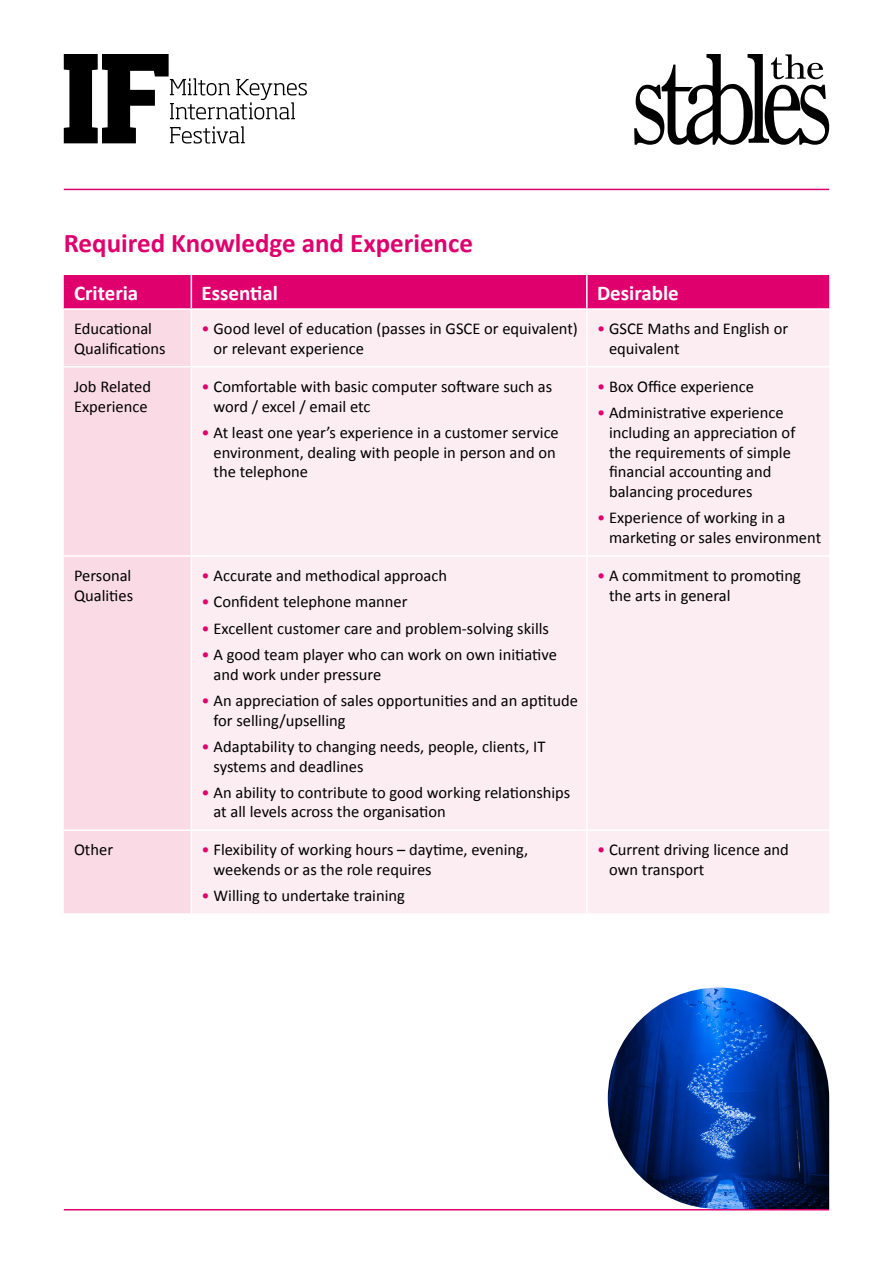
<style>
.page{position:relative;width:893px;height:1263px;background:#fff}
.page>*{position:absolute;margin:0;border:0;box-sizing:border-box;transform-origin:0 0}
.t1{font:700 27px "Calibri";color:#e0006d}
.t2{font:700 21px "Calibri";color:#fff}
.t3{font:16.5px/19.8px "Calibri";color:#000}
.s1{color:#e0006d}
</style>
<div class="page">
<hr style="left:64px;top:189px;width:765px;height:1px;background:#e0006d">
<hr style="left:64px;top:1209px;width:765px;height:1px;background:#e0006d">
<svg style="left:64px;top:54px;width:243px;height:90px"></svg>
<svg style="left:634px;top:54px;width:195px;height:91px"></svg>
<img style="left:608px;top:987px;width:221px;height:222px">
<div style="left:64px;top:275px;width:765px;height:33px;background:#e0006d"></div>
<div style="left:64px;top:310px;width:127px;height:603px;background:#fadbe5"></div>
<div style="left:192px;top:310px;width:637px;height:603px;background:#fcedf3"></div>
<hr style="left:191px;top:275px;width:1px;height:33px;background:#fff">
<hr style="left:586px;top:275px;width:2px;height:33px;background:#fff">
<hr style="left:586px;top:310px;width:2px;height:56px;background:#fff">
<hr style="left:64px;top:366px;width:127px;height:1px;background:#fff">
<hr style="left:191px;top:366px;width:396px;height:1px;background:#fff">
<hr style="left:587px;top:366px;width:242px;height:1px;background:#fff">
<hr style="left:586px;top:367px;width:2px;height:188px;background:#fff">
<hr style="left:64px;top:555px;width:127px;height:2px;background:#fff">
<hr style="left:191px;top:555px;width:396px;height:2px;background:#fff">
<hr style="left:587px;top:555px;width:242px;height:2px;background:#fff">
<hr style="left:586px;top:557px;width:2px;height:272px;background:#fff">
<hr style="left:64px;top:829px;width:127px;height:2px;background:#fff">
<hr style="left:191px;top:829px;width:396px;height:2px;background:#fff">
<hr style="left:587px;top:829px;width:242px;height:2px;background:#fff">
<hr style="left:586px;top:831px;width:2px;height:82px;background:#fff">
<h1 class="t1" style="left:64px;top:224px;width:411px">Required Knowledge and Experience</h1>
<p class="t2" style="left:74px;top:278px;width:66px">Criteria</p>
<p class="t2" style="left:202px;top:278px;width:78px">Essential</p>
<p class="t2" style="left:597px;top:278px;width:83px">Desirable</p>
<p class="t3" style="left:74px;top:318px;width:93px">Educational<br>Qualifications</p>
<p class="t3" style="left:214px;top:318px;width:366px;text-indent:-12px"><span class="s1">•</span> Good level of education (passes in GSCE or equivalent) or relevant experience</p>
<p class="t3" style="left:609px;top:318px;width:181px;text-indent:-12px"><span class="s1">•</span> GSCE Maths and English or equivalent</p>
<p class="t3" style="left:74px;top:376px;width:79px">Job Related<br>Experience</p>
<p class="t3" style="left:214px;top:376px;width:340px;text-indent:-12px"><span class="s1">•</span> Comfortable with basic computer software such as word / excel / email etc</p>
<p class="t3" style="left:214px;top:422px;width:347px;text-indent:-12px"><span class="s1">•</span> At least one year’s experience in a customer service environment, dealing with people in person and on the telephone</p>
<p class="t3" style="left:597px;top:376px;width:158px"><span class="s1">•</span> Box Office experience</p>
<p class="t3" style="left:609px;top:402px;width:188px;text-indent:-12px"><span class="s1">•</span> Administrative experience including an appreciation of the requirements of simple financial accounting and balancing procedures</p>
<p class="t3" style="left:609px;top:508px;width:214px;text-indent:-12px"><span class="s1">•</span> Experience of working in a marketing or sales environment</p>
<p class="t3" style="left:74px;top:565px;width:61px">Personal<br>Qualities</p>
<p class="t3" style="left:202px;top:565px;width:247px"><span class="s1">•</span> Accurate and methodical approach</p>
<p class="t3" style="left:202px;top:591px;width:207px"><span class="s1">•</span> Confident telephone manner</p>
<p class="t3" style="left:202px;top:618px;width:349px"><span class="s1">•</span> Excellent customer care and problem-solving skills</p>
<p class="t3" style="left:214px;top:644px;width:345px;text-indent:-12px"><span class="s1">•</span> A good team player who can work on own initiative and work under pressure</p>
<p class="t3" style="left:214px;top:690px;width:366px;text-indent:-12px"><span class="s1">•</span> An appreciation of sales opportunities and an aptitude for selling/upselling</p>
<p class="t3" style="left:214px;top:736px;width:333px;text-indent:-12px"><span class="s1">•</span> Adaptability to changing needs, people, clients, IT systems and deadlines</p>
<p class="t3" style="left:214px;top:782px;width:358px;text-indent:-12px"><span class="s1">•</span> An ability to contribute to good working relationships at all levels across the organisation</p>
<p class="t3" style="left:74px;top:839px;width:41px">Other</p>
<p class="t3" style="left:214px;top:839px;width:316px;text-indent:-12px"><span class="s1">•</span> Flexibility of working hours – daytime, evening, weekends or as the role requires</p>
<p class="t3" style="left:202px;top:885px;width:205px"><span class="s1">•</span> Willing to undertake training</p>
<p class="t3" style="left:609px;top:565px;width:193px;text-indent:-12px"><span class="s1">•</span> A commitment to promoting the arts in general</p>
<p class="t3" style="left:609px;top:839px;width:181px;text-indent:-12px"><span class="s1">•</span> Current driving licence and own transport</p>
</div>
